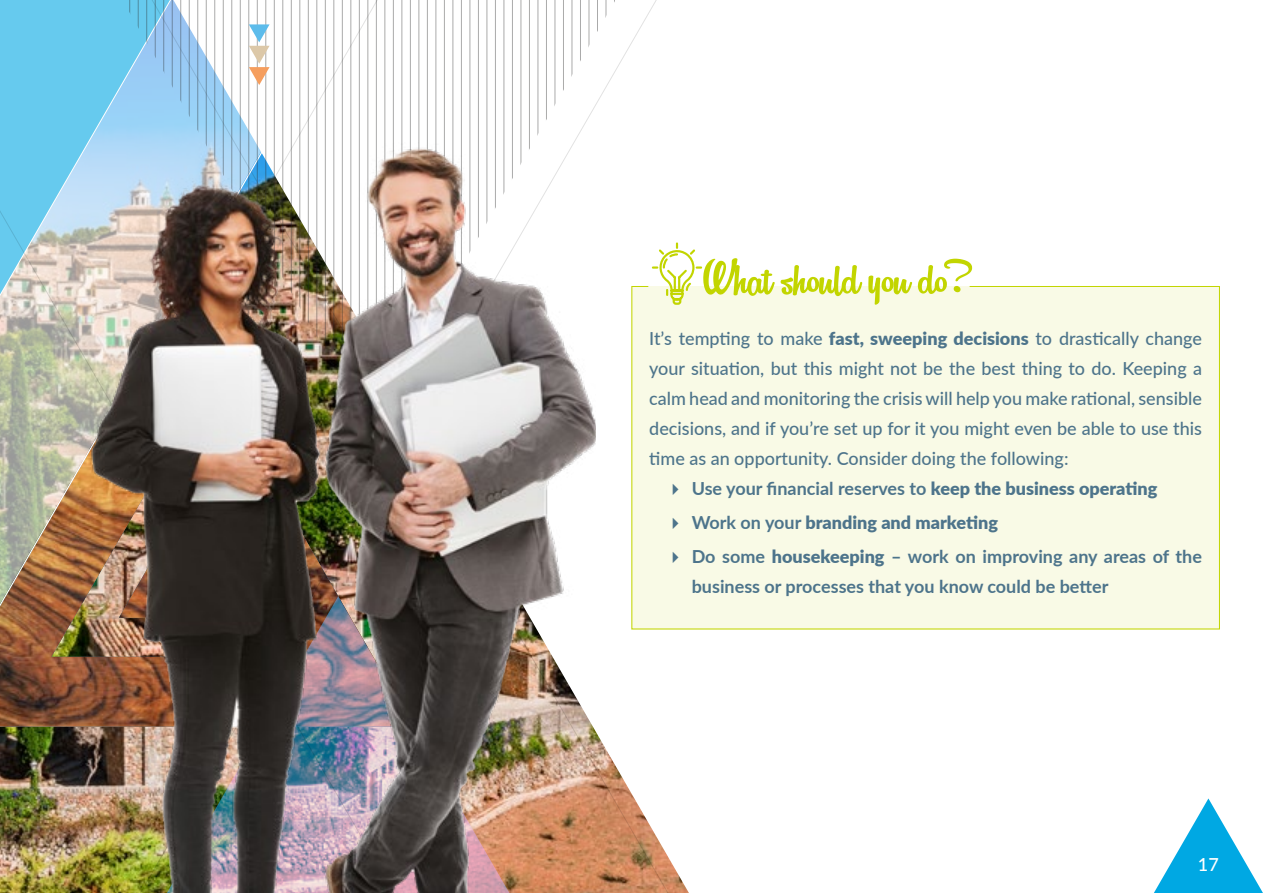
<style>
.page{position:relative;width:1263px;height:893px;background:#fff}
.page>*{position:absolute;margin:0;border:0;box-sizing:border-box;transform-origin:0 0}
.t1{font:60px "Remachine BOL";letter-spacing:-.02em;color:#c2d500}
.t2{font:500 18px "Lato";color:#4d748b}
.t3{font:700 18px/34.2px "Lato";color:#4d748b}
.t4{font:500 18px "Lato";color:#fff}
.s1{font-weight:900}
</style>
<div class="page">
<div style="left:722px;top:286px;width:498px;height:344px;background:#f9fae6"></div>
<svg style="left:595px;top:0;width:127px;height:893px"></svg>
<hr style="left:682px;top:0;width:1px;height:342px;background:#282827">
<hr style="left:674px;top:0;width:1px;height:342px;background:#282827">
<hr style="left:665px;top:0;width:1px;height:342px;background:#282827">
<hr style="left:657px;top:0;width:1px;height:342px;background:#282827">
<hr style="left:648px;top:0;width:1px;height:342px;background:#282827">
<hr style="left:640px;top:0;width:1px;height:342px;background:#282827">
<hr style="left:631px;top:0;width:1px;height:342px;background:#282827">
<hr style="left:623px;top:0;width:1px;height:342px;background:#282827">
<hr style="left:614px;top:0;width:1px;height:342px;background:#282827">
<hr style="left:606px;top:0;width:1px;height:342px;background:#282827">
<hr style="left:597px;top:0;width:1px;height:342px;background:#282827">
<img style="left:0;top:0;width:595px;height:893px">
<svg style="left:1154px;top:798px;width:109px;height:95px"></svg>
<svg style="left:673px;top:483px;width:6px;height:12px"></svg>
<svg style="left:673px;top:518px;width:6px;height:11px"></svg>
<svg style="left:673px;top:552px;width:6px;height:11px"></svg>
<h1 class="t1" style="left:703px;top:245px;width:268px">What should you do?</h1>
<p class="t2" style="left:649px;top:325px;width:554px">It’s tempting to make <span class="s1">fast, sweeping decisions</span> to drastically change</p>
<p class="t2" style="left:649px;top:355px;width:554px">your situation, but this might not be the best thing to do. Keeping a</p>
<p class="t2" style="left:649px;top:385px;width:554px">calm head and monitoring the crisis will help you make rational, sensible</p>
<p class="t2" style="left:649px;top:415px;width:554px">decisions, and if you’re set up for it you might even be able to use this</p>
<p class="t2" style="left:649px;top:445px;width:421px">time as an opportunity. Consider doing the following:</p>
<p class="t3" style="left:692px;top:470px;width:467px">Use your financial reserves to <span class="s1">keep the business operating</span></p>
<p class="t3" style="left:692px;top:504px;width:512px">Work on your <span class="s1">branding and marketing<br></span>Do some <span class="s1">housekeeping</span> – work on improving any areas of the</p>
<p class="t3" style="left:692px;top:569px;width:418px">business or processes that you know could be better</p>
<p class="t4" style="left:1198px;top:851px;width:22px">17</p>
</div>
